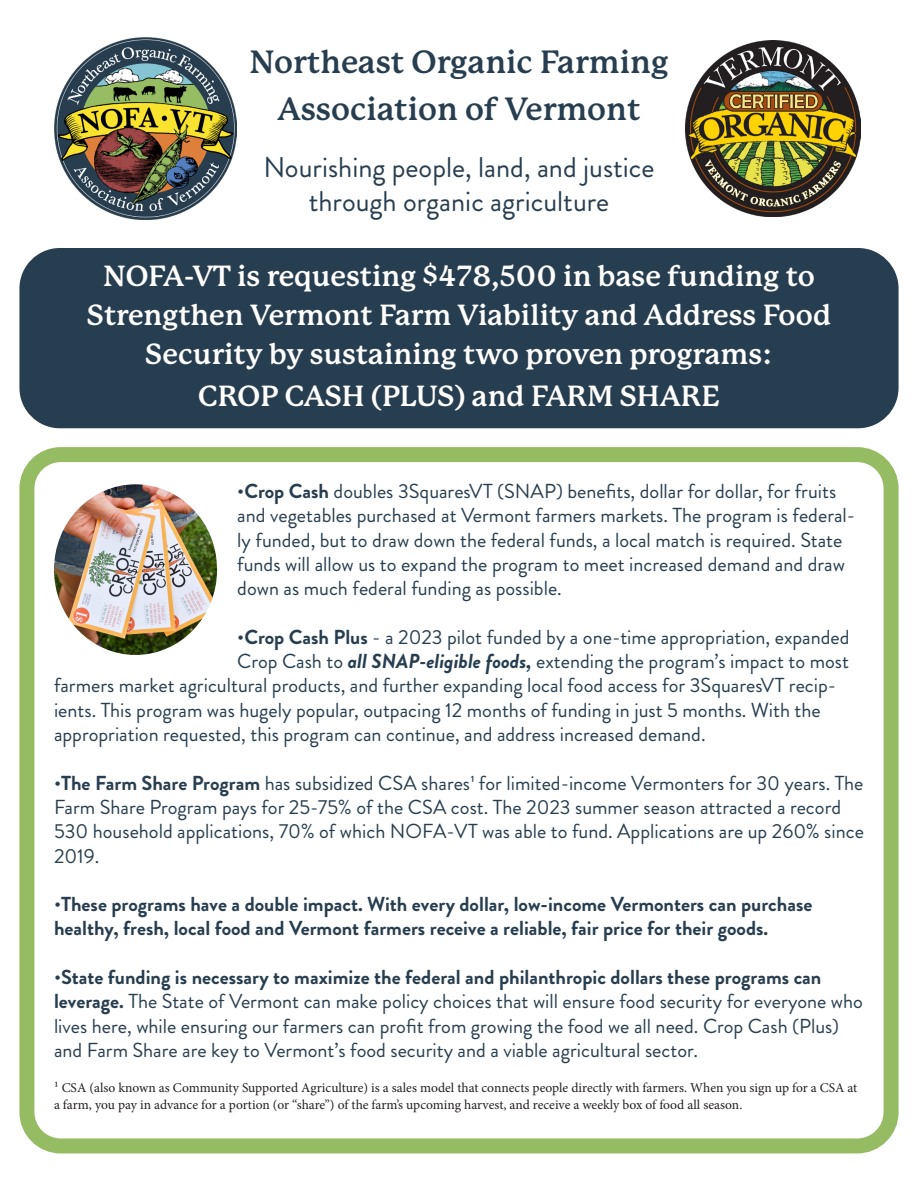
<style>
.page{position:relative;width:918px;height:1188px;background:#fff}
.page>*{position:absolute;margin:0;border:0;box-sizing:border-box;transform-origin:0 0}
.t1{font:700 31.5px "P22 Mackinac Pro";color:#273e50}
.t2{font:700 28.5px/39px "P22 Mackinac Pro";color:#fff;text-align:center}
.t3{font:28.5px/34.5px "Brandon Grotesque";color:#273e50;text-align:center}
.t4{font:20.25px/24.3px "Brandon Grotesque";color:#273e50}
.t5{font:700 20.25px/24.3px "Brandon Grotesque";color:#273e50}
.t6{font:13.5px/16.2px "Minion Pro";color:#231f20}
.s1{font-weight:700}
.s2{font-weight:700;font-style:italic}
.s3{font-weight:400}
</style>
<div class="page">
<img style="left:54px;top:38px;width:182px;height:182px">
<img style="left:685px;top:41px;width:176px;height:175px">
<div style="left:19px;top:248px;width:880px;height:180px;background:#273e50;border-radius:40px"></div>
<div style="left:19px;top:447px;width:880px;height:706px;border:15px solid #95bc63;border-radius:34px"></div>
<img style="left:54px;top:484px;width:163px;height:171px">
<p class="t1" style="left:249px;top:44px;width:421px">Northeast Organic Farming</p>
<p class="t1" style="left:277px;top:91px;width:365px">Association of Vermont</p>
<p class="t3" style="left:263px;top:150px;width:393px">Nourishing people, land, and justice through organic agriculture</p>
<p class="t2" style="left:103px;top:257px;width:713px">NOFA-VT is requesting $478,500 in base funding to</p>
<p class="t2" style="left:87px;top:296px;width:746px">Strengthen Vermont Farm Viability and Address Food<br>Security by sustaining two proven programs:</p>
<p class="t2" style="left:198px;top:377px;width:523px">CROP CASH (PLUS) and FARM SHARE</p>
<p class="t4" style="left:237px;top:479px;width:619px">•<span class="s1">Crop Cash</span> doubles 3SquaresVT (SNAP) benefits, dollar for dollar, for fruits and vegetables purchased at Vermont farmers markets. The program is federal&shy;ly funded, but to draw down the federal funds, a local match is required. State funds will allow us to expand the program to meet increased demand and draw down as much federal funding as possible.</p>
<p class="t4" style="left:237px;top:625px;width:614px">•<span class="s1">Crop Cash Plus</span> - a 2023 pilot funded by a one-time appropriation, expanded</p>
<p class="t4" style="left:237px;top:649px;width:613px">Crop Cash to <span class="s2">all SNAP-eligible foods,</span> extending the program’s impact to most</p>
<p class="t4" style="left:54px;top:674px;width:784px">farmers market agricultural products, and further expanding local food access for 3SquaresVT recip-</p>
<p class="t4" style="left:54px;top:698px;width:768px">ients. This program was hugely popular, outpacing 12 months of funding in just 5 months. With the</p>
<p class="t4" style="left:54px;top:722px;width:653px">appropriation requested, this program can continue, and address increased demand.</p>
<p class="t4" style="left:54px;top:771px;width:812px">•<span class="s1">The Farm Share Program</span> has subsidized CSA shares1 for limited-income Vermonters for 30 years. The Farm Share Program pays for 25-75% of the CSA cost. The 2023 summer season attracted a record 530 household applications, 70% of which NOFA-VT was able to fund. Applications are up 260% since 2019.</p>
<p class="t5" style="left:54px;top:892px;width:760px"><span class="s3">•</span>These programs have a double impact. With every dollar, low-income Vermonters can purchase healthy, fresh, local food and Vermont farmers receive a reliable, fair price for their goods.</p>
<p class="t4" style="left:54px;top:965px;width:811px">•<span class="s1">State funding is necessary to maximize the federal and philanthropic dollars these programs can leverage.</span> The State of Vermont can make policy choices that will ensure food security for everyone who lives here, while ensuring our farmers can profit from growing the food we all need. Crop Cash (Plus) and Farm Share are key to Vermont’s food security and a viable agricultural sector.</p>
<p class="t6" style="left:54px;top:1080px;width:805px">1 CSA (also known as Community Supported Agriculture) is a sales model that connects people directly with farmers. When you sign up for a CSA at a farm, you pay in advance for a portion (or “share”) of the farm’s upcoming harvest, and receive a weekly box of food all season.</p>
</div>
